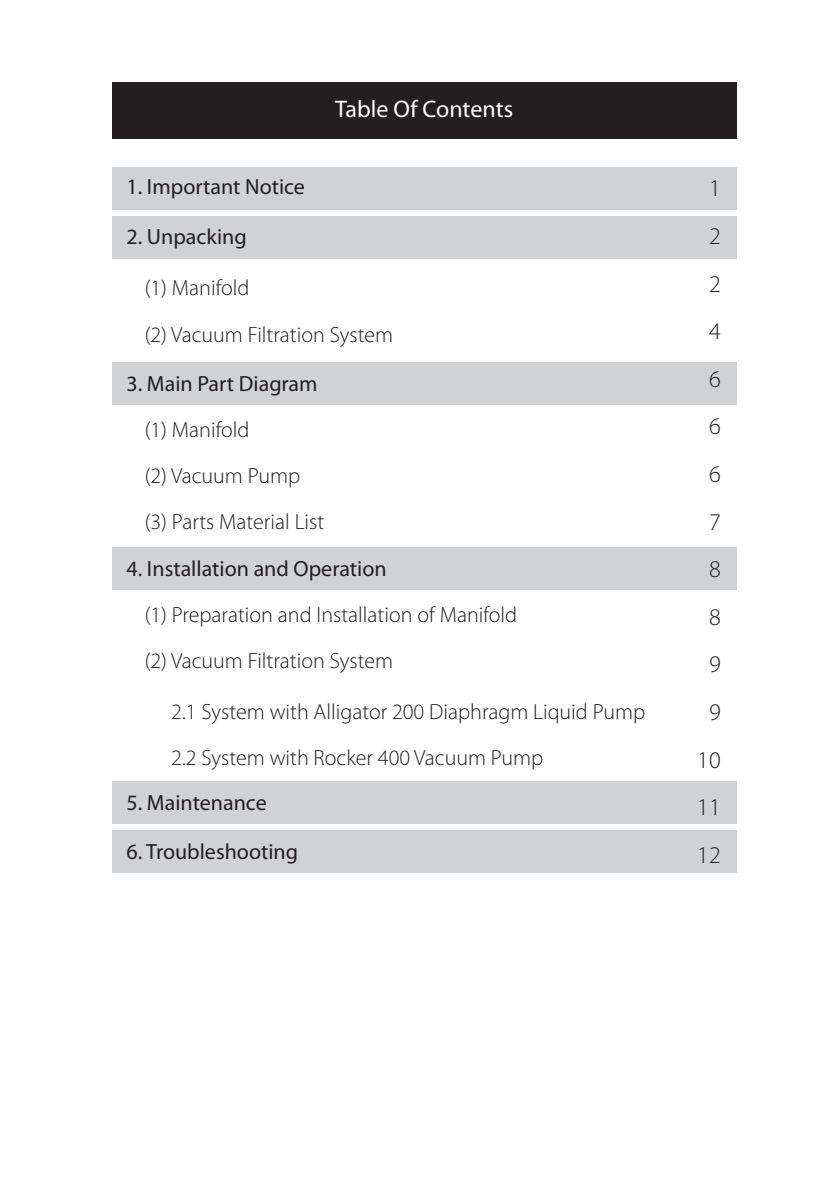
<style>
.page{position:relative;width:840px;height:1191px;background:#fff}
.page>*{position:absolute;margin:0;border:0;box-sizing:border-box;transform-origin:0 0}
.t1{font:300 24px/47.6px "Myriad Pro";color:#231f20;text-align:center}
.t2{font:24px "Myriad Pro";color:#fff}
.t3{font:300 22px/46px "Myriad Pro";color:#231f20}
.t4{font:22px "Myriad Pro";color:#231f20}
</style>
<div class="page">
<div style="left:112px;top:82px;width:623px;height:56px;background:#231f20"></div>
<div style="left:112px;top:167px;width:623px;height:43px;background:#d1d2d4"></div>
<div style="left:112px;top:216px;width:623px;height:42px;background:#d1d2d4"></div>
<div style="left:112px;top:362px;width:623px;height:43px;background:#d1d2d4"></div>
<div style="left:112px;top:547px;width:623px;height:42px;background:#d1d2d4"></div>
<div style="left:112px;top:781px;width:623px;height:43px;background:#d1d2d4"></div>
<div style="left:112px;top:830px;width:623px;height:43px;background:#d1d2d4"></div>
<p class="t4" style="left:126px;top:173px;width:180px">1. Important Notice</p>
<p class="t4" style="left:126px;top:223px;width:122px">2. Unpacking</p>
<p class="t2" style="left:335px;top:94px;width:179px">Table Of Contents</p>
<p class="t3" style="left:145px;top:265px;width:250px">(1) Manifold<br>(2) Vacuum Filtration System</p>
<p class="t4" style="left:126px;top:370px;width:192px">3. Main Part Diagram</p>
<p class="t3" style="left:145px;top:406px;width:181px">(1) Manifold<br>(2) Vacuum Pump (3) Parts Material List</p>
<p class="t4" style="left:126px;top:555px;width:261px">4. Installation and Operation</p>
<p class="t3" style="left:145px;top:592px;width:374px">(1) Preparation and Installation of Manifold (2) Vacuum Filtration System</p>
<p class="t3" style="left:171px;top:688px;width:475px">2.1 System with Alligator 200 Diaphragm Liquid Pump<br>2.2 System with Rocker 400 Vacuum Pump</p>
<p class="t4" style="left:126px;top:789px;width:142px">5. Maintenance</p>
<p class="t4" style="left:126px;top:838px;width:173px">6. Troubleshooting</p>
<p class="t1" style="left:697px;top:164px;width:25px">1<br>2<br>2<br>4<br>6<br>6<br>6<br>7<br>8<br>8<br>9<br>9<br>10<br>11<br>12</p>
</div>
